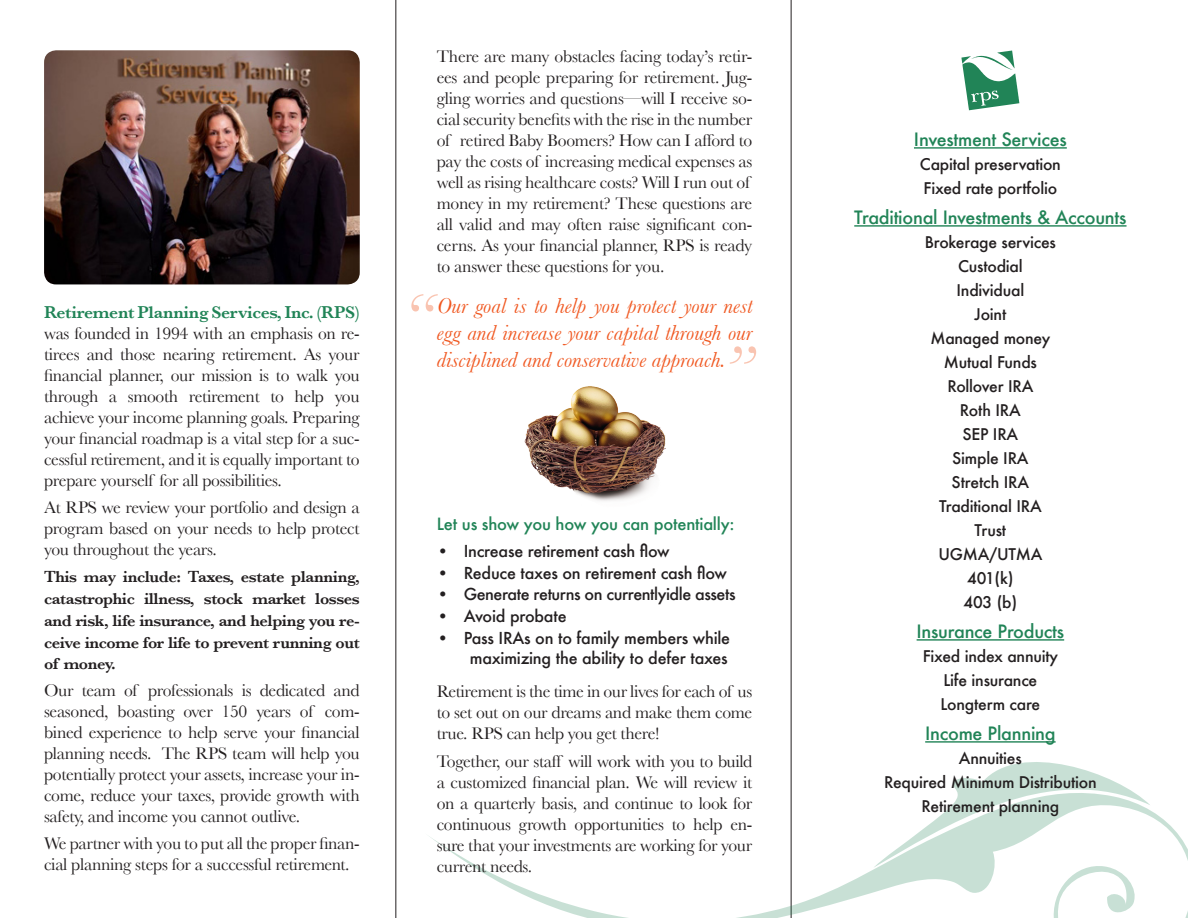
<style>
.page{position:relative;width:1188px;height:918px;background:#fff}
.page>*{position:absolute;margin:0;border:0;box-sizing:border-box;transform-origin:0 0}
.t1{font:italic 64.8px "Baskerville";color:#f05821}
.t2{font:italic 22.5px/27px "Baskerville";color:#f05821;text-align:justify}
.t3{font:500 18px "Futura";letter-spacing:-.015em;color:#218457}
.t4{font:17.7px/21px "Baskerville";letter-spacing:-.02em;color:#231f20;text-align:justify}
.t5{font:600 17.7px "Baskerville";letter-spacing:-.015em;color:#218457}
.t6{font:600 16.5px/21.8px "Baskerville";letter-spacing:-.025em;color:#231f20;text-align:justify}
.t7{font:500 16.5px "Futura";letter-spacing:-.015em;color:#218457}
.t8{font:500 16.2px "Futura";letter-spacing:-.015em;color:#231f20}
.t9{font:500 15.75px "Futura";letter-spacing:-.015em;color:#231f20}
</style>
<div class="page">
<svg style="left:396px;top:0;width:395px;height:918px"></svg>
<svg style="left:961px;top:51px;width:58px;height:59px"></svg>
<svg style="left:425px;top:782px;width:763px;height:136px"></svg>
<svg style="left:873px;top:762px;width:278px;height:106px"></svg>
<img style="left:44px;top:50px;width:316px;height:234px">
<img style="left:517px;top:376px;width:155px;height:131px">
<hr style="left:914px;top:147px;width:153px;height:2px;background:#218457">
<hr style="left:854px;top:225px;width:273px;height:2px;background:#218457">
<hr style="left:917px;top:639px;width:147px;height:2px;background:#218457">
<hr style="left:925px;top:741px;width:131px;height:2px;background:#218457">
<p class="t5" style="left:44px;top:302px;width:317px">Retirement Planning Services, Inc. (RPS)</p>
<p class="t4" style="left:44px;top:323px;width:317px">was founded in 1994 with an emphasis on re&shy;tirees and those nearing retirement. As your financial planner, our mission is to walk you through a smooth retirement to help you achieve your income planning goals. Preparing your financial roadmap is a vital step for a suc&shy;cessful retirement, and it is equally important to prepare yourself for all possibilities.</p>
<p class="t4" style="left:44px;top:497px;width:317px">At RPS we review your portfolio and design a program based on your needs to help protect you throughout the years.</p>
<p class="t6" style="left:44px;top:566px;width:317px">This may include: Taxes, estate planning, catastrophic illness, stock market losses and risk, life insurance, and helping you re&shy;ceive income for life to prevent running out of money.</p>
<p class="t4" style="left:44px;top:680px;width:317px">Our team of professionals is dedicated and seasoned, boasting over 150 years of com&shy;bined experience to help serve your financial planning needs. The RPS team will help you</p>
<p class="t4" style="left:44px;top:764px;width:317px">potentially protect your assets, increase your in&shy;come, reduce your taxes, provide growth with safety, and income you cannot outlive.</p>
<p class="t4" style="left:44px;top:833px;width:317px">We partner with you to put all the proper finan&shy;cial planning steps for a successful retirement.</p>
<p class="t4" style="left:437px;top:46px;width:317px;text-align:left">There are many obstacles facing today’s retir&shy;ees and people preparing for retirement. Jug&shy;gling worries and questions—will I receive so&shy;cial security benefits with the rise in the number of retired Baby Boomers? How can I afford to pay the costs of increasing medical expenses as well as rising healthcare costs? Will I run out of money in my retirement? These questions are all valid and may often raise significant con&shy;cerns. As your financial planner, RPS is ready to answer these questions for you.</p>
<h1 class="t1" style="left:402px;top:277px;width:31px">“</h1>
<p class="t2" style="left:437px;top:292px;width:317px">Our goal is to help you protect your nest egg and increase your capital through our disciplined and conservative approach.</p>
<h1 class="t1" style="left:723px;top:329px;width:31px">”</h1>
<p class="t7" style="left:437px;top:512px;width:300px">Let us show you how you can potentially:</p>
<p class="t8" style="left:437px;top:540px;width:235px">• Increase retirement cash flow</p>
<p class="t8" style="left:437px;top:561px;width:292px">• Reduce taxes on retirement cash flow</p>
<p class="t8" style="left:437px;top:583px;width:300px">• Generate returns on currentlyidle assets</p>
<p class="t8" style="left:437px;top:605px;width:131px">• Avoid probate</p>
<p class="t8" style="left:437px;top:627px;width:295px">• Pass IRAs on to family members while</p>
<p class="t8" style="left:470px;top:647px;width:259px">maximizing the ability to defer taxes</p>
<p class="t4" style="left:437px;top:680px;width:317px">Retirement is the time in our lives for each of us to set out on our dreams and make them come true. RPS can help you get there!</p>
<p class="t4" style="left:437px;top:751px;width:317px">Together, our staff will work with you to build a customized financial plan. We will review it on a quarterly basis, and continue to look for continuous growth opportunities to help en&shy;sure that your investments are working for your</p>
<p class="t4" style="left:437px;top:856px;width:97px">current needs.</p>
<p class="t3" style="left:914px;top:127px;width:154px">Investment Services</p>
<p class="t9" style="left:920px;top:154px;width:143px">Capital preservation</p>
<p class="t9" style="left:924px;top:178px;width:135px">Fixed rate portfolio</p>
<p class="t3" style="left:854px;top:205px;width:274px">Traditional Investments &amp; Accounts</p>
<p class="t9" style="left:925px;top:232px;width:133px">Brokerage services</p>
<p class="t9" style="left:958px;top:256px;width:66px">Custodial</p>
<p class="t9" style="left:957px;top:280px;width:69px">Individual</p>
<p class="t9" style="left:974px;top:304px;width:33px">Joint</p>
<p class="t9" style="left:930px;top:328px;width:121px">Managed money</p>
<p class="t9" style="left:944px;top:352px;width:95px">Mutual Funds</p>
<p class="t9" style="left:947px;top:376px;width:87px">Rollover IRA</p>
<p class="t9" style="left:960px;top:400px;width:62px">Roth IRA</p>
<p class="t9" style="left:962px;top:424px;width:57px">SEP IRA</p>
<p class="t9" style="left:952px;top:448px;width:78px">Simple IRA</p>
<p class="t9" style="left:952px;top:472px;width:79px">Stretch IRA</p>
<p class="t9" style="left:939px;top:496px;width:104px">Traditional IRA</p>
<p class="t9" style="left:975px;top:520px;width:33px">Trust</p>
<p class="t9" style="left:938px;top:544px;width:106px">UGMA/UTMA</p>
<p class="t9" style="left:967px;top:568px;width:48px">401(k)</p>
<p class="t9" style="left:964px;top:592px;width:55px">403 (b)</p>
<p class="t3" style="left:917px;top:619px;width:149px">Insurance Products</p>
<p class="t9" style="left:923px;top:646px;width:137px">Fixed index annuity</p>
<p class="t9" style="left:943px;top:670px;width:95px">Life insurance</p>
<p class="t9" style="left:941px;top:694px;width:101px">Longterm care</p>
<p class="t3" style="left:925px;top:721px;width:132px">Income Planning</p>
<p class="t9" style="left:959px;top:748px;width:64px">Annuities</p>
<p class="t9" style="left:884px;top:772px;width:214px">Required Minimum Distribution</p>
<p class="t9" style="left:922px;top:796px;width:139px">Retirement planning</p>
</div>
